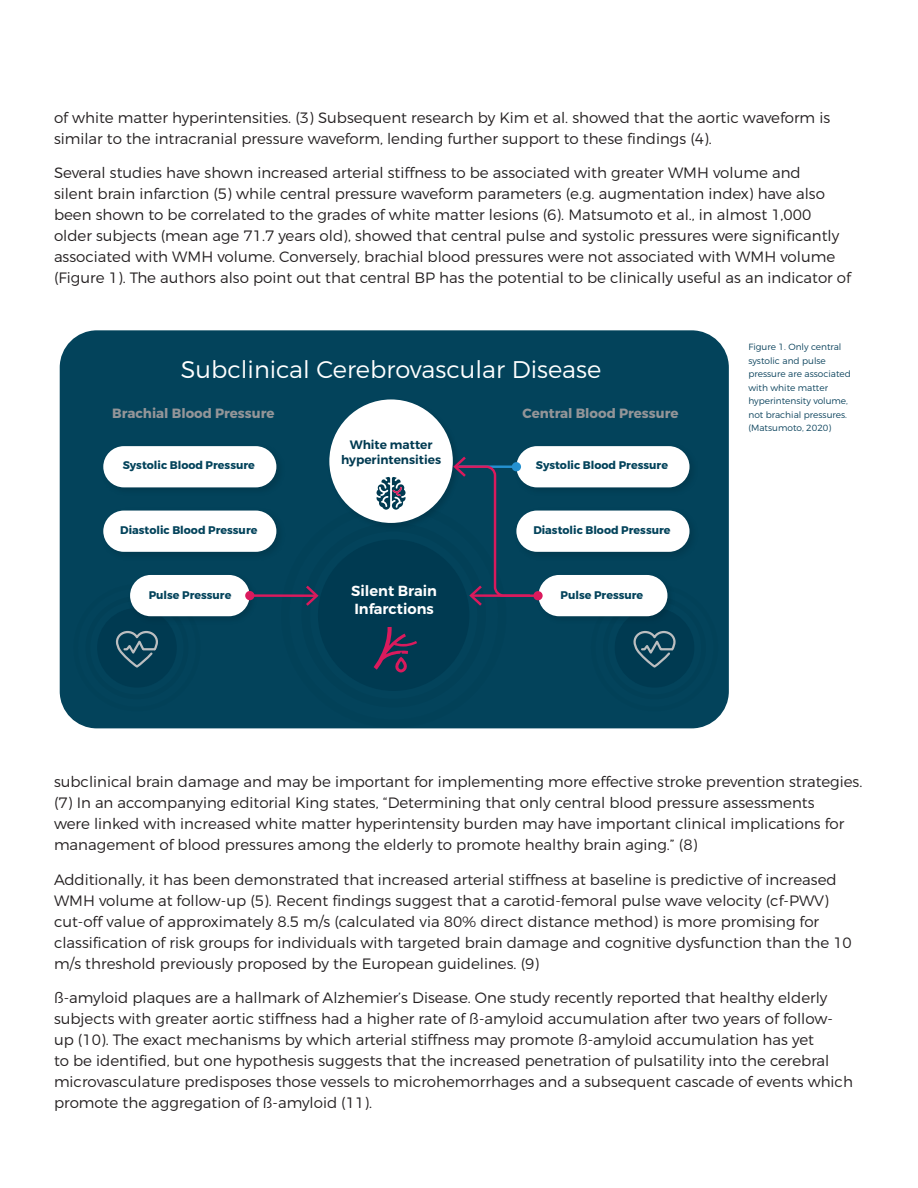
<style>
.page{position:relative;width:918px;height:1188px;background:#fff}
.page>*{position:absolute;margin:0;border:0;box-sizing:border-box;transform-origin:0 0}
.t1{font:300 24.15px "Montserrat";color:#fff}
.t2{font:300 15px/21px "Montserrat";color:#231f20}
.t3{font:600 14.55px/17.5px "Montserrat";color:#fff}
.t4{font:700 13.35px "Montserrat";color:#939598}
.t5{font:600 12.15px/14.5px "Montserrat";color:#003a51;text-align:center}
.t6{font:700 11.1px "Montserrat";color:#03435b}
.t7{font:300 9px/13.5px "Montserrat";color:#0a425c}
</style>
<div class="page">
<div style="left:60px;top:330px;width:669px;height:398px;background:#03435b;border-radius:37px"></div>
<div style="left:301px;top:523px;width:185px;height:185px;border:9px solid #231f20;border-radius:50%"></div>
<div style="left:281px;top:502px;width:226px;height:226px;border:9px solid #231f20;border-radius:50%"></div>
<div style="left:318px;top:539px;width:151px;height:152px;background:#003a51;border-radius:50%"></div>
<img style="left:326px;top:407px;width:128px;height:126px">
<div style="left:329px;top:399px;width:124px;height:124px;background:#fff;border-radius:50%"></div>
<div style="left:85px;top:596px;width:103px;height:103px;border:5px solid #231f20;border-radius:50%"></div>
<div style="left:73px;top:584px;width:128px;height:127px;border:5px solid #231f20;border-radius:50%"></div>
<div style="left:97px;top:608px;width:80px;height:80px;background:#003a51;border-radius:50%"></div>
<svg style="left:115px;top:630px;width:43px;height:38px"></svg>
<div style="left:603px;top:596px;width:103px;height:103px;border:5px solid #231f20;border-radius:50%"></div>
<div style="left:591px;top:584px;width:127px;height:127px;border:5px solid #231f20;border-radius:50%"></div>
<div style="left:615px;top:608px;width:79px;height:80px;background:#003a51;border-radius:50%"></div>
<svg style="left:633px;top:630px;width:43px;height:38px"></svg>
<img style="left:103px;top:446px;width:174px;height:42px">
<div style="left:103px;top:446px;width:173px;height:41px;background:#fff;border-radius:21px"></div>
<img style="left:103px;top:510px;width:174px;height:42px">
<div style="left:103px;top:511px;width:173px;height:41px;background:#fff;border-radius:21px"></div>
<img style="left:125px;top:575px;width:129px;height:51px">
<div style="left:130px;top:575px;width:120px;height:41px;background:#fff;border-radius:21px"></div>
<img style="left:526px;top:446px;width:164px;height:42px">
<div style="left:516px;top:446px;width:174px;height:41px;background:#fff;border-radius:21px"></div>
<img style="left:533px;top:510px;width:157px;height:42px">
<div style="left:516px;top:511px;width:174px;height:41px;background:#fff;border-radius:21px"></div>
<img style="left:533px;top:575px;width:145px;height:51px">
<div style="left:538px;top:575px;width:129px;height:41px;background:#fff;border-radius:21px"></div>
<svg style="left:374px;top:627px;width:43px;height:45px"></svg>
<hr style="left:250px;top:594px;width:66px;height:3px;background:#da1a5d">
<div style="left:245px;top:591px;width:9px;height:9px;background:#da1a5d;border-radius:50%"></div>
<svg style="left:306px;top:586px;width:13px;height:20px"></svg>
<hr style="left:472px;top:594px;width:66px;height:3px;background:#da1a5d">
<div style="left:533px;top:591px;width:10px;height:9px;background:#da1a5d;border-radius:50%"></div>
<svg style="left:453px;top:457px;width:79px;height:149px"></svg>
<svg style="left:377px;top:477px;width:29px;height:33px"></svg>
<p class="t2" style="left:54px;top:107px;width:778px">of white matter hyperintensities. (3) Subsequent research by Kim et al. showed that the aortic waveform is similar to the intracranial pressure waveform, lending further support to these findings (4).</p>
<p class="t2" style="left:54px;top:162px;width:799px">Several studies have shown increased arterial stiffness to be associated with greater WMH volume and<br>silent brain infarction (5) while central pressure waveform parameters (e.g. augmentation index) have also been shown to be correlated to the grades of white matter lesions (6). Matsumoto et al., in almost 1,000 older subjects (mean age 71.7 years old), showed that central pulse and systolic pressures were significantly associated with WMH volume. Conversely, brachial blood pressures were not associated with WMH volume (Figure 1). The authors also point out that central BP has the potential to be clinically useful as an indicator of</p>
<p class="t1" style="left:181px;top:354px;width:422px">Subclinical Cerebrovascular Disease</p>
<p class="t4" style="left:112px;top:405px;width:164px">Brachial Blood Pressure</p>
<p class="t4" style="left:523px;top:405px;width:157px">Central Blood Pressure</p>
<p class="t6" style="left:123px;top:458px;width:134px">Systolic Blood Pressure</p>
<p class="t5" style="left:341px;top:438px;width:101px">White matter hyperintensities</p>
<p class="t6" style="left:536px;top:458px;width:134px">Systolic Blood Pressure</p>
<p class="t6" style="left:120px;top:523px;width:139px">Diastolic Blood Pressure</p>
<p class="t6" style="left:533px;top:523px;width:139px">Diastolic Blood Pressure</p>
<p class="t6" style="left:149px;top:588px;width:84px">Pulse Pressure</p>
<p class="t3" style="left:351px;top:582px;width:87px">Silent Brain<br>Infarctions</p>
<p class="t6" style="left:561px;top:588px;width:84px">Pulse Pressure</p>
<p class="t7" style="left:748px;top:340px;width:104px">Figure 1. Only central systolic and pulse pressure are associated with white matter hyperintensity volume, not brachial pressures. (Matsumoto, 2020)</p>
<p class="t2" style="left:54px;top:771px;width:810px">subclinical brain damage and may be important for implementing more effective stroke prevention strategies. (7) In an accompanying editorial King states, “Determining that only central blood pressure assessments<br>were linked with increased white matter hyperintensity burden may have important clinical implications for management of blood pressures among the elderly to promote healthy brain aging.” (8)</p>
<p class="t2" style="left:54px;top:869px;width:799px">Additionally, it has been demonstrated that increased arterial stiffness at baseline is predictive of increased WMH volume at follow-up (5). Recent findings suggest that a carotid-femoral pulse wave velocity (cf-PWV) cut-off value of approximately 8.5 m/s (calculated via 80% direct distance method) is more promising for classification of risk groups for individuals with targeted brain damage and cognitive dysfunction than the 10 m/s threshold previously proposed by the European guidelines. (9)</p>
<p class="t2" style="left:54px;top:987px;width:801px">ß-amyloid plaques are a hallmark of Alzhemier’s Disease. One study recently reported that healthy elderly subjects with greater aortic stiffness had a higher rate of ß-amyloid accumulation after two years of follow&shy;up (10). The exact mechanisms by which arterial stiffness may promote ß-amyloid accumulation has yet<br>to be identified, but one hypothesis suggests that the increased penetration of pulsatility into the cerebral microvasculature predisposes those vessels to microhemorrhages and a subsequent cascade of events which promote the aggregation of ß-amyloid (11).</p>
</div>
